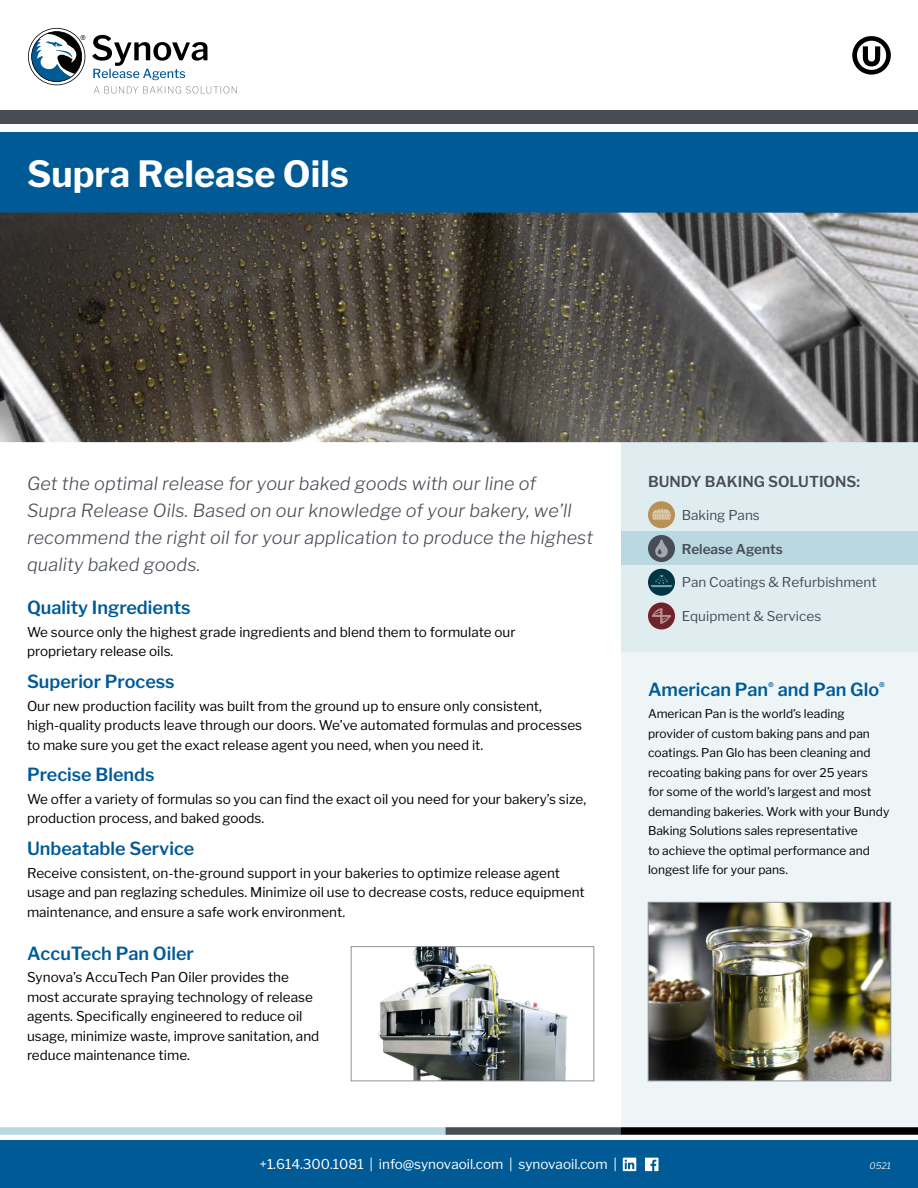
<style>
.page{position:relative;width:918px;height:1188px;background:#fff}
.page>*{position:absolute;margin:0;border:0;box-sizing:border-box;transform-origin:0 0}
.Product_Name{font:700 36px "Libre Franklin";color:#fff}
.Quick_Description{font:italic 300 18px/27px "Libre Franklin";letter-spacing:.01em;color:#474c55}
.Body_Copy{font:600 18px "Libre Franklin";color:#005a96}
.Product_Line_Header{font:600 15px "Libre Franklin";color:#474c55}
.Body_Copy-2{font:13.5px/19.5px "Libre Franklin";color:#000}
.Product_Line_Type{font:13.5px "Libre Franklin";color:#474c55}
.Footer_Copy{font:13.5px "Libre Franklin";color:#fff}
.Product_Line_Type-2{font:600 13.5px "Libre Franklin";color:#474c55}
.Body_Copy-3{font:12px/19.5px "Libre Franklin";color:#000}
.Date_Code{font:italic 300 9px "Libre Franklin";color:#fff}
</style>
<div class="page">
<div style="left:621px;top:442px;width:297px;height:685px;background:#eef5f6"></div>
<div style="left:0;top:1141px;width:918px;height:47px;background:#005a96"></div>
<div style="left:0;top:1127px;width:446px;height:8px;background:#bad8e1"></div>
<div style="left:446px;top:1127px;width:175px;height:8px;background:#474c55"></div>
<div style="left:621px;top:1127px;width:297px;height:8px;background:#000"></div>
<div style="left:0;top:111px;width:918px;height:13px;background:#474c55"></div>
<svg style="left:94px;top:86px;width:143px;height:8px"></svg>
<svg style="left:92px;top:35px;width:115px;height:45px"></svg>
<svg style="left:28px;top:28px;width:57px;height:57px"></svg>
<svg style="left:623px;top:1158px;width:13px;height:13px"></svg>
<svg style="left:645px;top:1158px;width:13px;height:13px"></svg>
<div style="left:0;top:132px;width:918px;height:81px;background:#005a96"></div>
<img style="left:650px;top:904px;width:239px;height:175px">
<div style="left:648px;top:902px;width:243px;height:179px;border:1px solid #92959d"></div>
<div style="left:621px;top:442px;width:297px;height:209px;background:#e0edf0"></div>
<div style="left:621px;top:532px;width:297px;height:33px;background:#bad8e1"></div>
<div style="left:648px;top:501px;width:27px;height:27px;background:#b79257;border-radius:50%"></div>
<svg style="left:652px;top:509px;width:19px;height:11px"></svg>
<svg style="left:648px;top:569px;width:27px;height:27px"></svg>
<svg style="left:651px;top:575px;width:21px;height:12px"></svg>
<div style="left:648px;top:602px;width:27px;height:27px;background:#702328;border-radius:50%"></div>
<svg style="left:652px;top:608px;width:19px;height:16px"></svg>
<div style="left:648px;top:535px;width:27px;height:27px;background:#474c55;border-radius:50%"></div>
<svg style="left:655px;top:539px;width:13px;height:19px"></svg>
<img style="left:0;top:213px;width:918px;height:229px">
<img style="left:378px;top:948px;width:190px;height:131px">
<div style="left:351px;top:946px;width:243px;height:135px;border:1px solid #92959d"></div>
<svg style="left:852px;top:36px;width:39px;height:39px"></svg>
<p class="Product_Name" style="left:27px;top:152px;width:324px">Supra Release Oils</p>
<p class="Quick_Description" style="left:27px;top:470px;width:568px">Get the optimal release for your baked goods with our line of<br>Supra Release Oils. Based on our knowledge of your bakery, we’ll recommend the right oil for your application to produce the highest quality baked goods.</p>
<h2 class="Body_Copy" style="left:27px;top:597px;width:165px">Quality Ingredients</h2>
<p class="Body_Copy-2" style="left:27px;top:622px;width:490px">We source only the highest grade ingredients and blend them to formulate our proprietary release oils.</p>
<h2 class="Body_Copy" style="left:27px;top:670px;width:149px">Superior Process</h2>
<p class="Body_Copy-2" style="left:27px;top:696px;width:557px">Our new production facility was built from the ground up to ensure only consistent, high-quality products leave through our doors. We’ve automated formulas and processes to make sure you get the exact release agent you need, when you need it.</p>
<h2 class="Body_Copy" style="left:27px;top:764px;width:129px">Precise Blends</h2>
<p class="Body_Copy-2" style="left:27px;top:789px;width:561px">We offer a variety of formulas so you can find the exact oil you need for your bakery’s size, production process, and baked goods.</p>
<p class="Body_Copy" style="left:27px;top:838px;width:169px">Unbeatable Service</p>
<p class="Body_Copy-2" style="left:27px;top:863px;width:559px">Receive consistent, on-the-ground support in your bakeries to optimize release agent usage and pan reglazing schedules. Minimize oil use to decrease costs, reduce equipment maintenance, and ensure a safe work environment.</p>
<p class="Body_Copy" style="left:27px;top:942px;width:168px">AccuTech Pan Oiler</p>
<p class="Body_Copy-2" style="left:27px;top:968px;width:294px">Synova’s AccuTech Pan Oiler provides the most accurate spraying technology of release agents. Specifically engineered to reduce oil usage, minimize waste, improve sanitation, and reduce maintenance time.</p>
<p class="Product_Line_Header" style="left:648px;top:473px;width:214px">BUNDY BAKING SOLUTIONS:</p>
<p class="Product_Line_Type" style="left:682px;top:507px;width:80px">Baking Pans</p>
<p class="Product_Line_Type-2" style="left:682px;top:540px;width:103px">Release Agents</p>
<p class="Product_Line_Type" style="left:682px;top:574px;width:196px">Pan Coatings &amp; Refurbishment</p>
<p class="Product_Line_Type" style="left:682px;top:608px;width:141px">Equipment &amp; Services</p>
<h2 class="Body_Copy" style="left:648px;top:678px;width:238px">American Pan<sup>®</sup> and Pan Glo<sup>®</sup></h2>
<p class="Body_Copy-3" style="left:648px;top:704px;width:243px">American Pan is the world’s leading provider of custom baking pans and pan coatings. Pan Glo has been cleaning and recoating baking pans for over 25 years<br>for some of the world’s largest and most demanding bakeries. Work with your Bundy Baking Solutions sales representative<br>to achieve the optimal performance and longest life for your pans.</p>
<p class="Footer_Copy" style="left:260px;top:1156px;width:359px">+1.614.300.1081 | info@synovaoil.com | synovaoil.com |</p>
<p class="Date_Code" style="left:870px;top:1161px;width:23px">0521</p>
</div>
